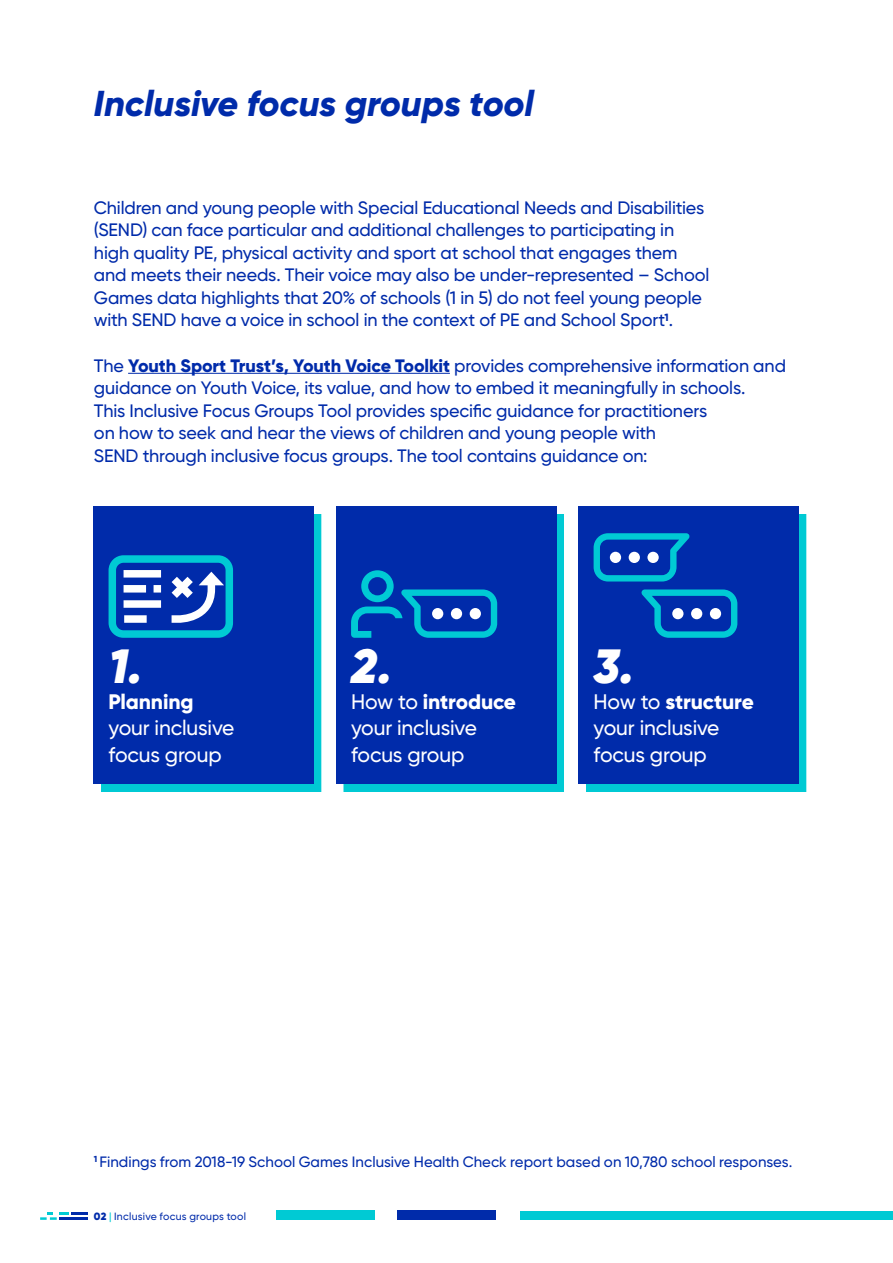
<style>
.page{position:relative;width:893px;height:1263px;background:#fff}
.page>*{position:absolute;margin:0;border:0;box-sizing:border-box;transform-origin:0 0}
.Body_copy_8_5_10_BCB{font:italic 900 48px "Gilroy";color:#fff}
.Intro_12_15{font:italic 800 36px "Gilroy";letter-spacing:-.005em;color:#002baa}
.Body_copy_8_5_10_BCB-2{font:500 21px/26.2px "Gilroy";letter-spacing:-.01em;color:#fff}
.Body_copy_8_5_10_BCB-3{font:500 18px/22.5px "Gilroy";letter-spacing:-.01em;color:#002baa}
.Intro_12_15-2{font:500 15px "Gilroy";color:#002baa}
.Body_7_5_9{font:500 10.5px "Gilroy";letter-spacing:.02em;color:#002baa}
.s1{font-weight:800}
.s2{font-weight:900}
.s3{color:#00cad4}
</style>
<div class="page">
<hr style="left:72px;top:1212px;width:16px;height:3px;background:#002baa">
<hr style="left:59px;top:1217px;width:29px;height:3px;background:#002baa">
<svg style="left:40px;top:1212px;width:28px;height:8px"></svg>
<div style="left:520px;top:1211px;width:373px;height:9px;background:#00cad4"></div>
<div style="left:276px;top:1211px;width:99px;height:9px;background:#00cad4"></div>
<div style="left:397px;top:1211px;width:99px;height:9px;background:#002baa"></div>
<div style="left:343px;top:514px;width:221px;height:277px;background:#00cad4"></div>
<div style="left:336px;top:506px;width:220px;height:278px;background:#002baa"></div>
<svg style="left:351px;top:570px;width:146px;height:68px"></svg>
<div style="left:586px;top:514px;width:220px;height:277px;background:#00cad4"></div>
<div style="left:579px;top:506px;width:220px;height:278px;background:#002baa"></div>
<svg style="left:594px;top:533px;width:96px;height:48px"></svg>
<svg style="left:641px;top:589px;width:96px;height:49px"></svg>
<hr style="left:128px;top:373px;width:322px;height:1px;background:#002baa">
<div style="left:101px;top:514px;width:220px;height:277px;background:#00cad4"></div>
<div style="left:94px;top:506px;width:220px;height:278px;background:#002baa"></div>
<div style="left:124px;top:570px;width:37px;height:7px;background:#fff"></div>
<div style="left:124px;top:600px;width:37px;height:8px;background:#fff"></div>
<div style="left:124px;top:585px;width:22px;height:7px;background:#fff"></div>
<div style="left:124px;top:615px;width:23px;height:8px;background:#fff"></div>
<div style="left:154px;top:585px;width:7px;height:7px;background:#fff"></div>
<svg style="left:171px;top:571px;width:53px;height:52px"></svg>
<div style="left:109px;top:555px;width:124px;height:83px;border:8px solid #00cad4;border-radius:11px"></div>
<p class="Intro_12_15" style="left:94px;top:81px;width:442px">Inclusive focus groups tool</p>
<p class="Body_copy_8_5_10_BCB-3" style="left:94px;top:196px;width:617px">Children and young people with Special Educational Needs and Disabilities (SEND) can face particular and additional challenges to participating in high quality PE, physical activity and sport at school that engages them and meets their needs. Their voice may also be under-represented – School Games data highlights that 20% of schools (1 in 5) do not feel young people with SEND have a voice in school in the context of PE and School Sport<sup>1</sup>.</p>
<p class="Body_copy_8_5_10_BCB-3" style="left:94px;top:354px;width:694px">The <span class="s1">Youth Sport Trust’s, Youth Voice Toolkit</span> provides comprehensive information and guidance on Youth Voice, its value, and how to embed it meaningfully in schools.</p>
<p class="Body_copy_8_5_10_BCB-3" style="left:94px;top:399px;width:615px">This Inclusive Focus Groups Tool provides specific guidance for practitioners on how to seek and hear the views of children and young people with<br>SEND through inclusive focus groups. The tool contains guidance on:</p>
<p class="Body_copy_8_5_10_BCB" style="left:109px;top:635px;width:35px">1.</p>
<p class="Body_copy_8_5_10_BCB-2" style="left:109px;top:688px;width:127px"><span class="s1">Planning </span>your inclusive focus group</p>
<p class="Body_copy_8_5_10_BCB" style="left:351px;top:635px;width:42px">2.</p>
<p class="Body_copy_8_5_10_BCB-2" style="left:351px;top:688px;width:167px">How to <span class="s1">introduce </span>your inclusive focus group</p>
<p class="Body_copy_8_5_10_BCB" style="left:594px;top:635px;width:42px">3.</p>
<p class="Body_copy_8_5_10_BCB-2" style="left:594px;top:688px;width:162px">How to <span class="s1">structure </span>your inclusive focus group</p>
<p class="Intro_12_15-2" style="left:94px;top:1152px;width:700px"><sup>1</sup> Findings from 2018-19 School Games Inclusive Health Check report based on 10,780 school responses.</p>
<p class="Body_7_5_9" style="left:94px;top:1210px;width:154px"><span class="s2">02</span> <span class="s3">|</span> Inclusive focus groups tool</p>
</div>
